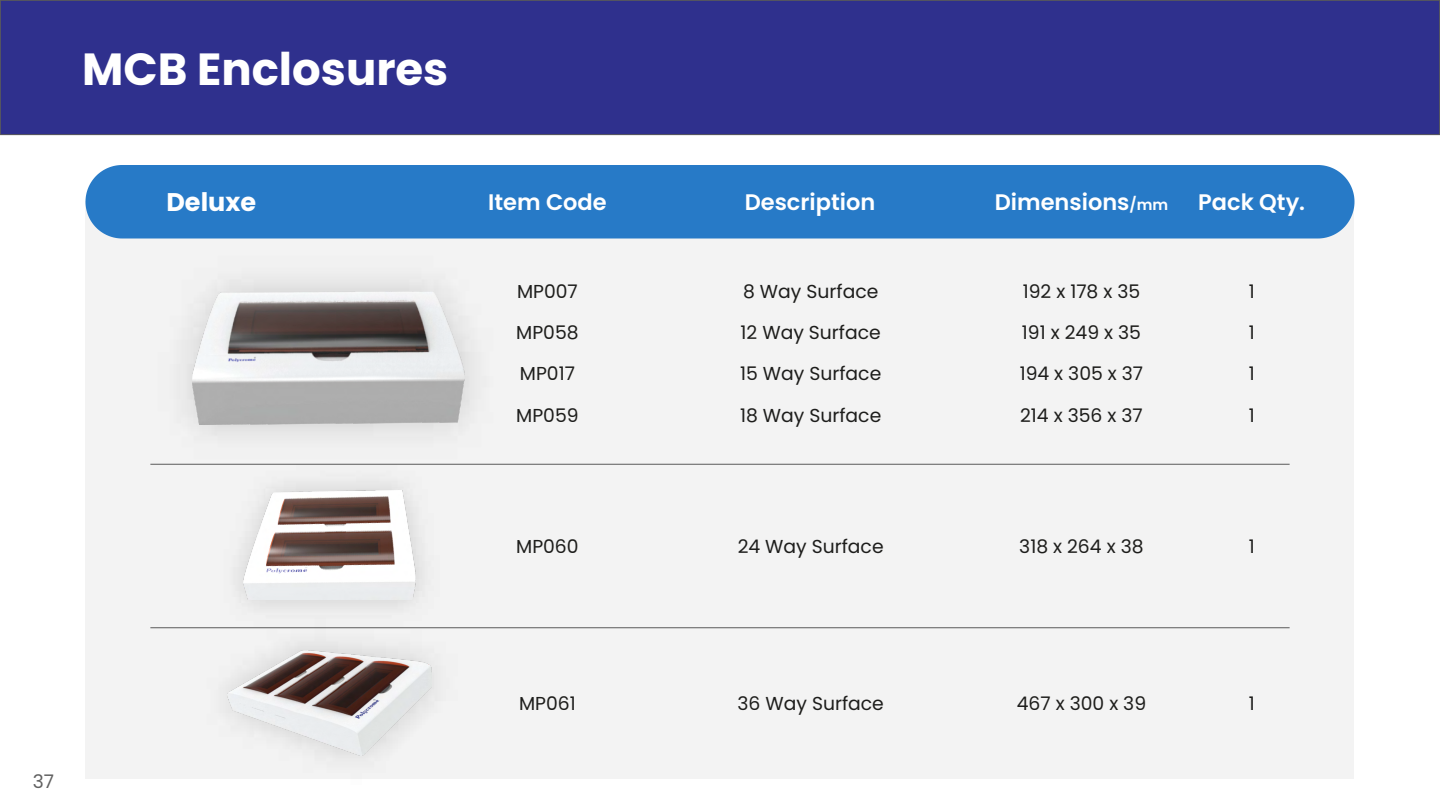
<style>
.page{position:relative;width:1440px;height:810px;background:#fff}
.page>*{position:absolute;margin:0;border:0;box-sizing:border-box;transform-origin:0 0}
.t1{font:700 45px "Poppins";color:#fff}
.t2{font:700 25.5px "Poppins";color:#fff}
.t3{font:600 22.5px "Poppins";color:#fff}
.t4{font:18.75px "Poppins";color:#1d1d1b}
.t5{font:18.75px "Poppins";color:#606060}
.s1{font-size:15px}
</style>
<div class="page">
<div style="left:0;top:0;width:1440px;height:135px;background:#2f308d"></div>
<div style="left:0;top:0;width:1440px;height:135px;border:1px solid #5a5a5a"></div>
<div style="left:86px;top:202px;width:1268px;height:577px;background:#f3f3f3"></div>
<div style="left:560px;top:165px;width:794px;height:73px;background:#277ac7"></div>
<hr style="left:150px;top:627px;width:1140px;height:1px;background:#5a5a5a">
<hr style="left:150px;top:464px;width:1140px;height:1px;background:#5a5a5a">
<svg style="left:85px;top:165px;width:475px;height:355px"></svg>
<svg style="left:193px;top:291px;width:271px;height:108px"></svg>
<div style="left:122px;top:545px;width:386px;height:265px;background:#f3f3f3"></div>
<svg style="left:227px;top:667px;width:205px;height:88px;fill:#e8e9e9"></svg>
<svg style="left:152px;top:399px;width:331px;height:268px"></svg>
<svg style="left:244px;top:490px;width:172px;height:110px"></svg>
<h1 class="t1" style="left:82px;top:43px;width:368px">MCB Enclosures</h1>
<h2 class="t2" style="left:166px;top:187px;width:91px">Deluxe</h2>
<p class="t3" style="left:488px;top:189px;width:120px">Item Code</p>
<p class="t3" style="left:745px;top:189px;width:132px">Description</p>
<p class="t3" style="left:995px;top:189px;width:175px">Dimensions<span class="s1">/mm</span></p>
<p class="t3" style="left:1198px;top:189px;width:108px">Pack Qty.</p>
<p class="t4" style="left:517px;top:280px;width:62px">MP007</p>
<p class="t4" style="left:743px;top:280px;width:137px">8 Way Surface</p>
<p class="t4" style="left:1023px;top:280px;width:119px">192 x 178 x 35</p>
<p class="t4" style="left:1249px;top:280px;width:7px">1</p>
<p class="t4" style="left:516px;top:322px;width:64px">MP058</p>
<p class="t4" style="left:741px;top:322px;width:142px">12 Way Surface</p>
<p class="t4" style="left:1022px;top:322px;width:121px">191 x 249 x 35</p>
<p class="t4" style="left:1249px;top:322px;width:7px">1</p>
<p class="t4" style="left:520px;top:363px;width:57px">MP017</p>
<p class="t4" style="left:740px;top:363px;width:143px">15 Way Surface</p>
<p class="t4" style="left:1020px;top:363px;width:125px">194 x 305 x 37</p>
<p class="t4" style="left:1249px;top:363px;width:7px">1</p>
<p class="t4" style="left:516px;top:404px;width:64px">MP059</p>
<p class="t4" style="left:740px;top:404px;width:143px">18 Way Surface</p>
<p class="t4" style="left:1020px;top:404px;width:124px">214 x 356 x 37</p>
<p class="t4" style="left:1249px;top:404px;width:7px">1</p>
<p class="t4" style="left:516px;top:535px;width:64px">MP060</p>
<p class="t4" style="left:738px;top:535px;width:147px">24 Way Surface</p>
<p class="t4" style="left:1019px;top:535px;width:126px">318 x 264 x 38</p>
<p class="t4" style="left:1249px;top:535px;width:7px">1</p>
<p class="t5" style="left:33px;top:771px;width:23px">37</p>
<p class="t4" style="left:519px;top:692px;width:58px">MP061</p>
<p class="t4" style="left:738px;top:692px;width:148px">36 Way Surface</p>
<p class="t4" style="left:1017px;top:692px;width:131px">467 x 300 x 39</p>
<p class="t4" style="left:1249px;top:692px;width:7px">1</p>
</div>
